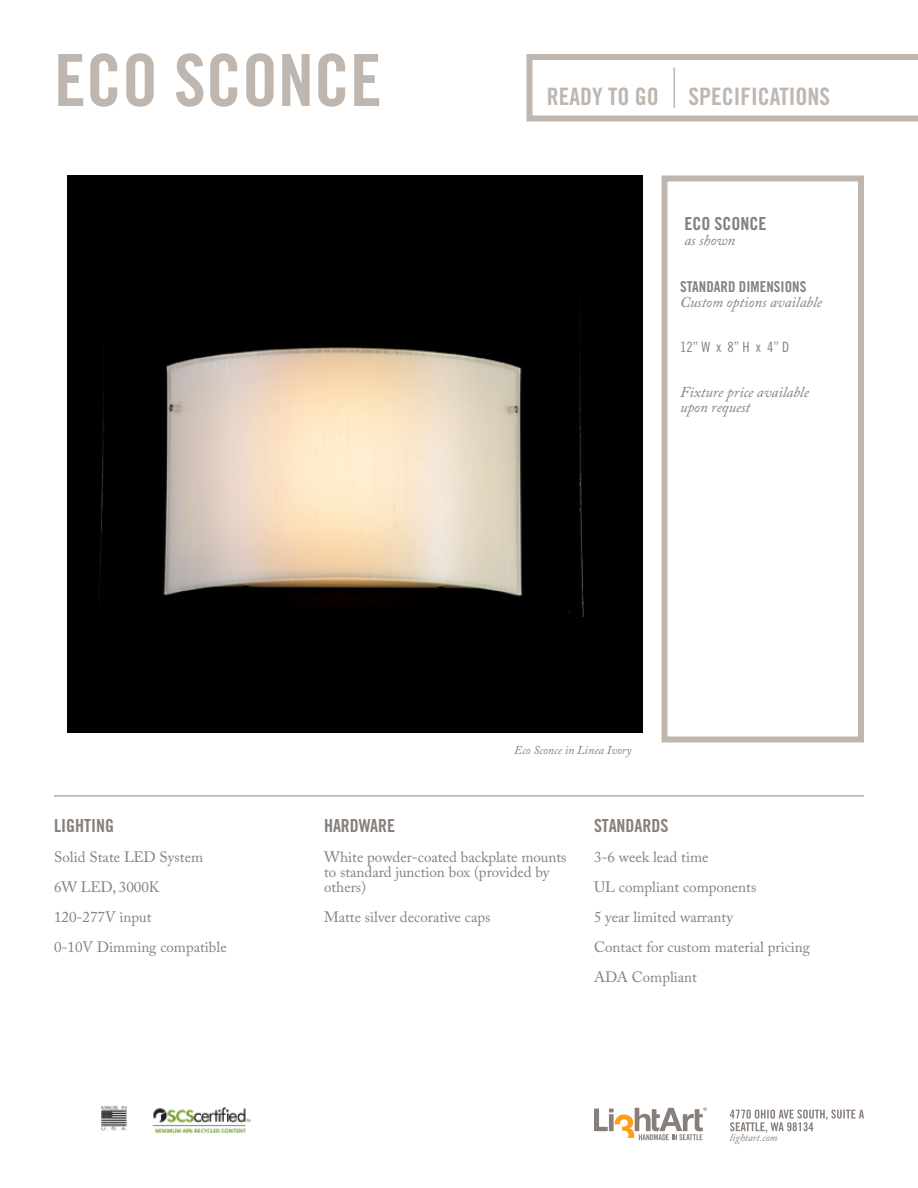
<style>
.page{position:relative;width:918px;height:1188px;background:#fff}
.page>*{position:absolute;margin:0;border:0;box-sizing:border-box;transform-origin:0 0}
.t1{font:72px "Trade Gothic LT Std Bd Cn 20";color:#bfb6af}
.t2{font:24px "Trade Gothic LT Std Bd Cn 20";color:#bfb6af}
.t3{font:18px "Trade Gothic LT Std Bd Cn 20";color:#877f7a}
.t4{font:15px/30px "Adobe Caslon Pro";color:#877f7a}
.t5{font:italic 15px/15px "Adobe Caslon Pro";color:#877f7a}
.t6{font:15px "Trade Gothic LT Std Bd Cn 20";color:#877f7a}
.t7{font:15px "TC Trade Gothic Condensed";color:#877f7a}
.t8{font:italic 12px "Adobe Caslon Pro";color:#877f7a}
.t9{font:italic 10.5px "Adobe Caslon Pro";color:#877f7a}
</style>
<div class="page">
<div style="left:662px;top:176px;width:202px;height:566px;border:6px solid #bfb6af"></div>
<svg style="left:526px;top:54px;width:392px;height:68px"></svg>
<svg style="left:594px;top:1107px;width:113px;height:33px"></svg>
<hr style="left:674px;top:68px;width:1px;height:40px;background:#bfb6af">
<img style="left:152px;top:1107px;width:99px;height:26px">
<svg style="left:730px;top:1110px;width:134px;height:23px"></svg>
<img style="left:101px;top:1105px;width:26px;height:26px">
<hr style="left:54px;top:795px;width:810px;height:1px;background:#bfb6af">
<div style="left:68px;top:176px;width:575px;height:557px;background:#010103"></div>
<img style="left:99px;top:347px;width:485px;height:269px">
<h1 class="t1" style="left:54px;top:37px;width:329px">ECO SCONCE</h1>
<h2 class="t2" style="left:547px;top:82px;width:285px">READY TO GO SPECIFICATIONS</h2>
<p class="t3" style="left:684px;top:213px;width:83px">ECO SCONCE</p>
<p class="t5" style="left:684px;top:233px;width:52px">as shown</p>
<p class="t6" style="left:680px;top:277px;width:128px">STANDARD DIMENSIONS</p>
<p class="t5" style="left:680px;top:294px;width:144px">Custom options available</p>
<p class="t7" style="left:680px;top:338px;width:111px">12” W x 8” H x 4” D</p>
<p class="t5" style="left:680px;top:384px;width:130px">Fixture price available upon request</p>
<p class="t3" style="left:54px;top:815px;width:62px">LIGHTING</p>
<p class="t3" style="left:324px;top:815px;width:73px">HARDWARE</p>
<p class="t8" style="left:514px;top:743px;width:119px">Eco Sconce in Linea Ivory</p>
<p class="t3" style="left:594px;top:815px;width:76px">STANDARDS</p>
<p class="t4" style="left:54px;top:842px;width:174px">Solid State LED System<br>6W LED, 3000K<br>120-277V input<br>0-10V Dimming compatible</p>
<p class="t4" style="left:324px;top:850px;width:244px;line-height:15px">White powder-coated backplate mounts to standard junction box (provided by others)</p>
<p class="t4" style="left:324px;top:902px;width:168px">Matte silver decorative caps</p>
<p class="t4" style="left:594px;top:842px;width:218px">3-6 week lead time<br>UL compliant components<br>5 year limited warranty<br>Contact for custom material pricing<br>ADA Compliant</p>
<p class="t9" style="left:730px;top:1131px;width:49px">lightart.com</p>
</div>
